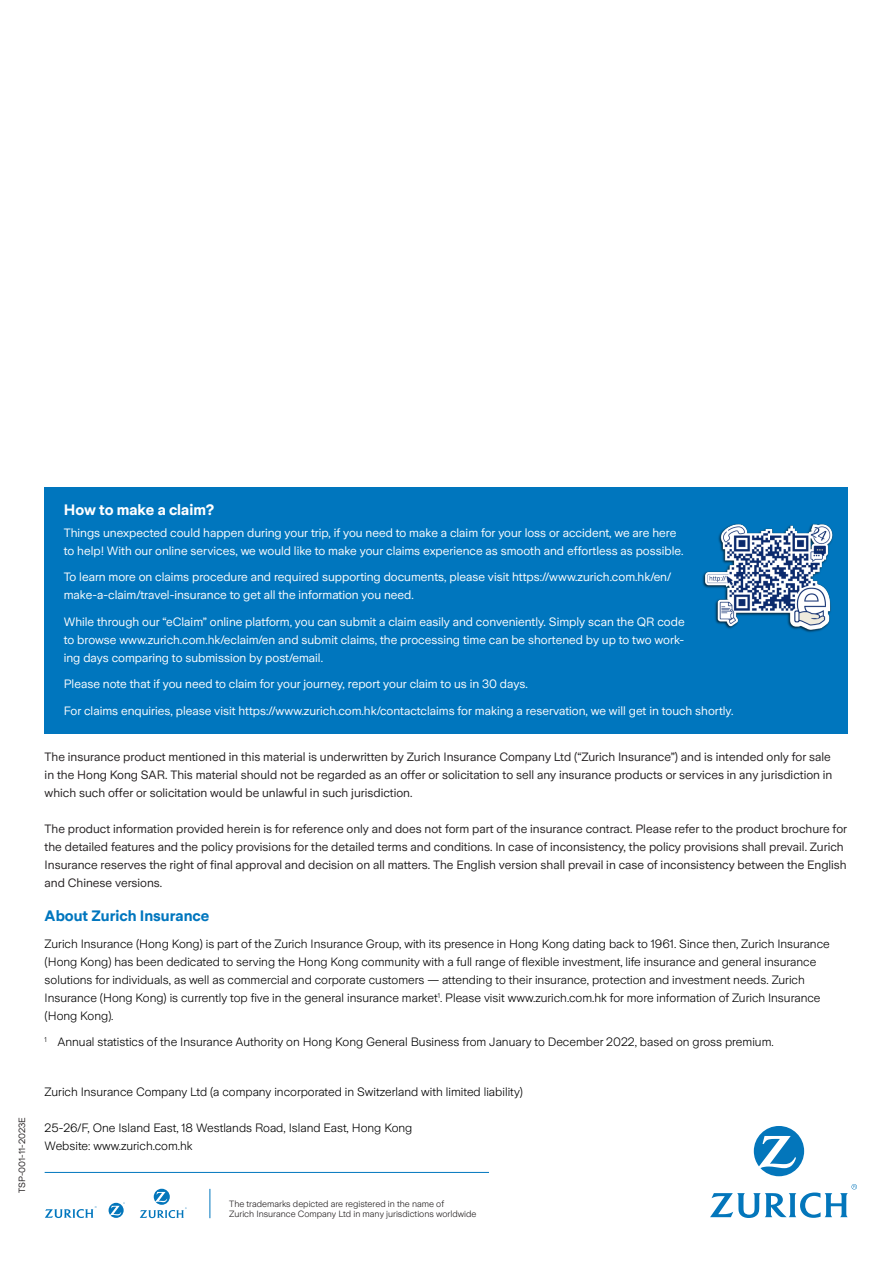
<style>
.page{position:relative;width:893px;height:1263px;background:#fff}
.page>*{position:absolute;margin:0;border:0;box-sizing:border-box;transform-origin:0 0}
.t1{font:700 15px "Zurich Sans";color:#0076be}
.t2{font:700 15px "Zurich Sans";color:#fff}
.t3{font:300 12px/18px "Zurich Sans";color:#000}
.t4{font:12px/18px "Zurich Sans";color:#fff}
.t5{font:12px/18px "Zurich Sans";color:#231f20}
.t6{font:300 9px "Zurich Sans";color:#231f20}
.t7{font:9px "Zurich Sans";color:#231f20}
</style>
<div class="page">
<hr style="left:45px;top:1172px;width:444px;height:1px;background:#0076be">
<svg style="left:210px;top:1189px;width:1px;height:29px"></svg>
<svg style="left:140px;top:1189px;width:47px;height:29px"></svg>
<svg style="left:45px;top:1206px;width:52px;height:12px"></svg>
<svg style="left:109px;top:1202px;width:16px;height:16px"></svg>
<svg style="left:754px;top:1126px;width:50px;height:50px"></svg>
<svg style="left:710px;top:1184px;width:147px;height:34px"></svg>
<div style="left:45px;top:488px;width:803px;height:246px;background:#0076be"></div>
<img style="left:702px;top:524px;width:131px;height:109px">
<p class="t7" style="left:17px;top:1193px;width:77px;rotate:-90deg">TSP-001-11-2023E</p>
<p class="t2" style="left:64px;top:501px;width:152px">How to make a claim?</p>
<p class="t4" style="left:64px;top:524px;width:621px">Things unexpected could happen during your trip, if you need to make a claim for your loss or accident, we are here to help! With our online services, we would like to make your claims experience as smooth and effortless as possible.</p>
<p class="t4" style="left:64px;top:568px;width:609px">To learn more on claims procedure and required supporting documents, please visit https://www.zurich.com.hk/en/ make-a-claim/travel-insurance to get all the information you need.</p>
<p class="t4" style="left:64px;top:613px;width:622px;text-align:justify">While through our “eClaim” online platform, you can submit a claim easily and conveniently. Simply scan the QR code to browse www.zurich.com.hk/eclaim/en and submit claims, the processing time can be shortened by up to two work&shy;ing days comparing to submission by post/email.</p>
<p class="t4" style="left:64px;top:675px;width:466px">Please note that if you need to claim for your journey, report your claim to us in 30 days.</p>
<p class="t4" style="left:64px;top:702px;width:671px">For claims enquiries, please visit https://www.zurich.com.hk/contactclaims for making a reservation, we will get in touch shortly.</p>
<p class="t5" style="left:45px;top:748px;width:789px">The insurance product mentioned in this material is underwritten by Zurich Insurance Company Ltd (“Zurich Insurance”) and is intended only for sale in the Hong Kong SAR. This material should not be regarded as an offer or solicitation to sell any insurance products or services in any jurisdiction in which such offer or solicitation would be unlawful in such jurisdiction.</p>
<p class="t5" style="left:45px;top:820px;width:804px">The product information provided herein is for reference only and does not form part of the insurance contract. Please refer to the product brochure for the detailed features and the policy provisions for the detailed terms and conditions. In case of inconsistency, the policy provisions shall prevail. Zurich Insurance reserves the right of final approval and decision on all matters. The English version shall prevail in case of inconsistency between the English and Chinese versions.</p>
<p class="t1" style="left:45px;top:908px;width:166px">About Zurich Insurance</p>
<p class="t3" style="left:45px;top:935px;width:787px">Zurich Insurance (Hong Kong) is part of the Zurich Insurance Group, with its presence in Hong Kong dating back to 1961. Since then, Zurich Insurance (Hong Kong) has been dedicated to serving the Hong Kong community with a full range of flexible investment, life insurance and general insurance solutions for individuals, as well as commercial and corporate customers — attending to their insurance, protection and investment needs. Zurich Insurance (Hong Kong) is currently top five in the general insurance market<sup>1</sup>. Please visit www.zurich.com.hk for more information of Zurich Insurance (Hong Kong).</p>
<p class="t3" style="left:45px;top:1033px;width:731px"><sup>1</sup> Annual statistics of the Insurance Authority on Hong Kong General Business from January to December 2022, based on gross premium.</p>
<p class="t3" style="left:45px;top:1083px;width:480px">Zurich Insurance Company Ltd (a company incorporated in Switzerland with limited liability)</p>
<p class="t3" style="left:45px;top:1119px;width:369px">25-26/F, One Island East, 18 Westlands Road, Island East, Hong Kong</p>
<p class="t3" style="left:45px;top:1137px;width:149px">Website: www.zurich.com.hk</p>
<p class="t6" style="left:229px;top:1198px;width:216px">The trademarks depicted are registered in the name of</p>
<p class="t6" style="left:229px;top:1209px;width:249px">Zurich Insurance Company Ltd in many jurisdictions worldwide</p>
</div>
